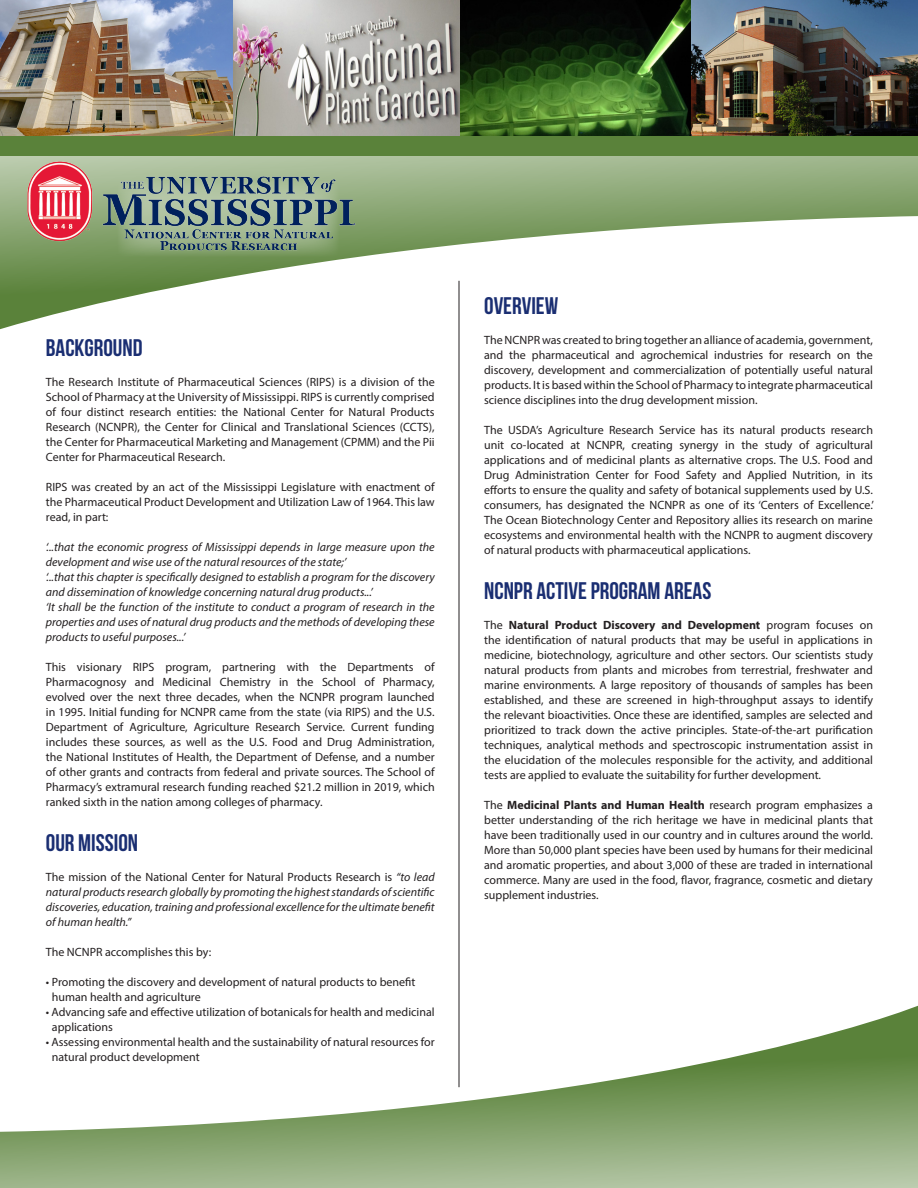
<style>
.page{position:relative;width:918px;height:1188px;background:#fff}
.page>*{position:absolute;margin:0;border:0;box-sizing:border-box;transform-origin:0 0}
.t1{font:24px "Bebas Neue";color:#1a2e72}
.t2{font:12px/15px "Myriad Pro";color:#231f20;text-align:justify}
.t3{font:italic 12px/15px "Myriad Pro";color:#231f20}
.s1{font-style:normal}
.s2{font-weight:700}
</style>
<div class="page">
<img style="left:232px;top:0;width:229px;height:136px">
<img style="left:0;top:0;width:232px;height:136px">
<img style="left:461px;top:0;width:457px;height:136px">
<svg style="left:0;top:156px;width:918px;height:192px"></svg>
<div style="left:0;top:136px;width:918px;height:20px;background:#5a823a"></div>
<svg style="left:0;top:1005px;width:918px;height:183px"></svg>
<hr style="left:459px;top:281px;width:1px;height:806px;background:#231f20">
<img style="left:15px;top:156px;width:351px;height:104px">
<p class="t1" style="left:46px;top:335px;width:98px">BACKGROUND</p>
<p class="t2" style="left:46px;top:374px;width:390px">The Research Institute of Pharmaceutical Sciences (RIPS) is a division of the School of Pharmacy at the University of Mississippi. RIPS is currently comprised of four distinct research entities: the National Center for Natural Products Research (NCNPR), the Center for Clinical and Translational Sciences (CCTS), the Center for Pharmaceutical Marketing and Management (CPMM) and the Pii Center for Pharmaceutical Research.</p>
<p class="t2" style="left:46px;top:479px;width:390px">RIPS was created by an act of the Mississippi Legislature with enactment of the Pharmaceutical Product Development and Utilization Law of 1964. This law read, in part:</p>
<p class="t3" style="left:46px;top:539px;width:390px">‘...that the economic progress of Mississippi depends in large measure upon the development and wise use of the natural resources of the state;’</p>
<p class="t3" style="left:46px;top:569px;width:390px">‘...that this chapter is specifically designed to establish a program for the discovery and dissemination of knowledge concerning natural drug products...’</p>
<p class="t3" style="left:46px;top:599px;width:390px;text-align:justify">‘It shall be the function of the institute to conduct a program of research in the properties and uses of natural drug products and the methods of developing these products to useful purposes...’</p>
<p class="t2" style="left:46px;top:659px;width:390px">This visionary RIPS program, partnering with the Departments of Pharmacognosy and Medicinal Chemistry in the School of Pharmacy, evolved over the next three decades, when the NCNPR program launched in 1995. Initial funding for NCNPR came from the state (via RIPS) and the U.S.<br>Department of Agriculture, Agriculture Research Service. Current funding includes these sources, as well as the U.S. Food and Drug Administration, the National Institutes of Health, the Department of Defense, and a number of other grants and contracts from federal and private sources. The School of Pharmacy’s extramural research funding reached $21.2 million in 2019, which ranked sixth in the nation among colleges of pharmacy.</p>
<p class="t1" style="left:46px;top:830px;width:94px">OUR MISSION</p>
<p class="t3" style="left:46px;top:869px;width:390px;text-align:justify"><span class="s1">The mission of the National Center for Natural Products Research is</span> “to lead natural products research globally by promoting the highest standards of scientific discoveries, education, training and professional excellence for the ultimate benefit of human health.”</p>
<p class="t2" style="left:46px;top:944px;width:167px">The NCNPR accomplishes this by:</p>
<p class="t2" style="left:46px;top:974px;width:371px">• Promoting the discovery and development of natural products to benefit</p>
<p class="t2" style="left:52px;top:989px;width:150px">human health and agriculture</p>
<p class="t2" style="left:46px;top:1004px;width:390px">• Advancing safe and effective utilization of botanicals for health and medicinal</p>
<p class="t2" style="left:52px;top:1019px;width:62px">applications</p>
<p class="t2" style="left:46px;top:1034px;width:390px">• Assessing environmental health and the sustainability of natural resources for</p>
<p class="t2" style="left:52px;top:1049px;width:149px">natural product development</p>
<p class="t1" style="left:484px;top:292px;width:76px">OVERVIEW</p>
<p class="t2" style="left:484px;top:332px;width:390px">The NCNPR was created to bring together an alliance of academia, government, and the pharmaceutical and agrochemical industries for research on the discovery, development and commercialization of potentially useful natural products. It is based within the School of Pharmacy to integrate pharmaceutical science disciplines into the drug development mission.</p>
<p class="t2" style="left:484px;top:422px;width:391px">The USDA’s Agriculture Research Service has its natural products research unit co-located at NCNPR, creating synergy in the study of agricultural applications and of medicinal plants as alternative crops. The U.S. Food and Drug Administration Center for Food Safety and Applied Nutrition, in its efforts to ensure the quality and safety of botanical supplements used by U.S. consumers, has designated the NCNPR as one of its ‘Centers of Excellence.’ The Ocean Biotechnology Center and Repository allies its research on marine ecosystems and environmental health with the NCNPR to augment discovery of natural products with pharmaceutical applications.</p>
<p class="t1" style="left:484px;top:577px;width:229px">NCNPR ACTIVE PROGRAM AREAS</p>
<p class="t2" style="left:484px;top:617px;width:390px">The <span class="s2">Natural Product Discovery and Development</span> program focuses on the identification of natural products that may be useful in applications in medicine, biotechnology, agriculture and other sectors. Our scientists study natural products from plants and microbes from terrestrial, freshwater and marine environments. A large repository of thousands of samples has been established, and these are screened in high-throughput assays to identify the relevant bioactivities. Once these are identified, samples are selected and prioritized to track down the active principles. State-of-the-art purification techniques, analytical methods and spectroscopic instrumentation assist in the elucidation of the molecules responsible for the activity, and additional tests are applied to evaluate the suitability for further development.</p>
<p class="t2" style="left:484px;top:797px;width:390px">The <span class="s2">Medicinal Plants and Human Health</span> research program emphasizes a better understanding of the rich heritage we have in medicinal plants that have been traditionally used in our country and in cultures around the world.<br>More than 50,000 plant species have been used by humans for their medicinal and aromatic properties, and about 3,000 of these are traded in international commerce. Many are used in the food, flavor, fragrance, cosmetic and dietary supplement industries.</p>
</div>
